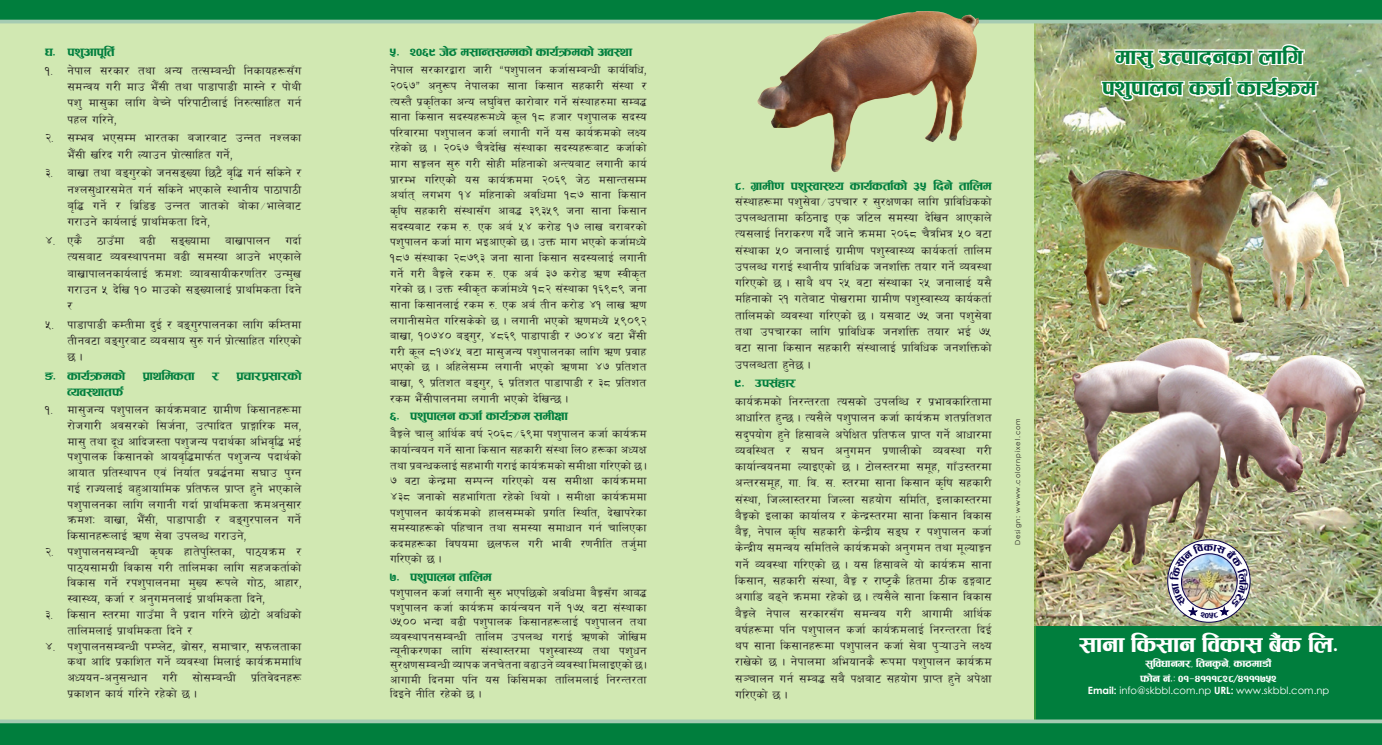
<style>
.page{position:relative;width:1382px;height:745px;background:#fff}
.page>*{position:absolute;margin:0;border:0;box-sizing:border-box;transform-origin:0 0}
.t1{font:27.5px "Ganesh";color:#fff}
.t2{font:26.25px/31.5px "Ganesh";color:#007e3d;text-align:center}
.t3{font:14.75px/16.2px "Preeti";color:#231f20}
.t4{font:14.75px/16.2px "Ganesh";color:#007e3d}
.t5{font:14.38px/15.6px "Preeti";color:#231f20;text-align:justify}
.t6{font:12.5px "Ganesh";color:#fff}
.t7{font:10px "Century Gothic";color:#fff}
.t8{font:6.88px "Century Gothic";letter-spacing:.12em;color:#231f20}
.s1{font-family:"Ganesh";color:#007e3d}
.s2{font-weight:700}
</style>
<div class="page">
<img style="left:1035px;top:23px;width:347px;height:603px">
<div style="left:1035px;top:626px;width:347px;height:118px;background:#007e3d"></div>
<div style="left:0;top:0;width:1035px;height:744px;background:#d1e8b2"></div>
<svg style="left:1100px;top:42px;width:220px;height:64px"></svg>
<svg style="left:0;top:0;width:1382px;height:23px;background:#15884c"></svg>
<svg style="left:0;top:719px;width:1382px;height:25px"></svg>
<img style="left:1063px;top:337px;width:303px;height:234px">
<img style="left:1067px;top:130px;width:272px;height:201px">
<img style="left:757px;top:11px;width:222px;height:161px">
<img style="left:1169px;top:542px;width:80px;height:76px">
<p class="t4" style="left:45px;top:45px;width:74px">3= kz'cfk"lt{</p>
<p class="t3" style="left:68px;top:62px;width:238px;text-indent:-22px">!= g]kfn ;/sf/ tyf cGo tT;DaGwL lgsfox¿;Fu ;dGjo u/L dfp e}F;L tyf kf8fkf8L df:g]/ kf]yL kz' df;'sf nflu a]Rg] kl/kf6LnfO{ lg?T;flxt ug{ kxn ul/g],</p>
<p class="t3" style="left:68px;top:130px;width:236px;text-indent:-22px">@= ;Dej eP;Dd ef/tsf ahf/af6 pGgt gZnsf e}F;L vl/b u/L Nofpg k|f]T;flxt ug]{,</p>
<p class="t3" style="left:68px;top:165px;width:236px;text-align:justify;text-indent:-22px">#= afv|f tyf aª\u'/sf]hg;ª\Vof l56}j[l4 ug{ ;lsg]/ gZn;'wf/;d]t ug{ ;lsg]ePsfn]:yfgLo kf7fkf7L a[l¢ ug]{ / la|l8ª pGgt hftsf] af]sf÷efn]af6 u/fpg]sfo{nfO{ k|fyldstf lbg],</p>
<p class="t3" style="left:68px;top:232px;width:241px;text-indent:-22px">$= Ps} 7fpFdf a9L ;ª\Vofdf afv|fkfng ubf{ To;af6 Joj:yfkgdf a9L ;d:of cfpg] ePsfn] afv|fkfngsfo{nfO{ qmdzM Jofj;foLs/0flt/ pGd'v u/fpg % b]lv !) dfpsf];ª\VofnfO{ k|fyldstf lbg] /</p>
<p class="t3" style="left:68px;top:316px;width:241px;text-indent:-22px">%= kf8fkf8L sDtLdf b'O{ / aª\u'/kfngsf nflu slDtdf tLgj6f aª\u'/af6 Joj;fo ;'? ug{ k|f]T;flxt ul/Psf]<br>5 .</p>
<p class="t4" style="left:68px;top:369px;width:241px;text-indent:-22px">ª= sfo{qmdsf] k|fyldstf / k|rf/k|;f/sf]<br>Joj:yftkm{</p>
<p class="t3" style="left:68px;top:401px;width:241px;line-height:15.8px;text-indent:-22px">!= df;'hGo kz'kfng sfo{qmdaf6 u|fdL0f ls;fgx¿df /f]huf/L cj;/sf] l;h{gf, pTkflbt k|fËfl/s dn, df;'tyf b"w cflbh:tf kz'hGo kbfy{sf clej[l4 eO{ kz'kfns ls;fgsf] cfoj[l4dfkm{t kz'hGo kbfy{sf] cfoft k|lt:yfkg Pj+ lgof{t k|j4{gdf ;3fp k'Ug uO{ /fHonfO{ ax'cfoflds k|ltkmn k|fKt x'g]ePsfn] kz'kfngsf nflu nufgL ubf{ k|fyldstf qmdcg';f/ qmdzM afv|f, e}F;L, kf8fkf8L / aª\u'/kfng ug]{ ls;fgx¿nfO{ C0f ;]jf pknAw u/fpg],</p>
<p class="t3" style="left:68px;top:543px;width:241px;line-height:15.8px;text-indent:-22px">@= kz'kfng;DaGwL s[ifs xft]k'l:tsf, kf7\oqmd / kf7\o;fdu|L ljsf; u/L tflndsf nflu ;xhstf{sf] ljsf; ug]{ /kz'kfngdf d'Vo ¿kn] uf]7, cfxf/, :jf:Yo, shf{ / cg'udgnfO{ k|fyldstf lbg],</p>
<p class="t3" style="left:68px;top:606px;width:241px;line-height:15.8px;text-indent:-22px">#= ls;fg :t/df ufpFdf g}k|bfg ul/g]5f]6f]cjlwsf] tflndnfO{ k|fyldstf lbg]/</p>
<p class="t3" style="left:68px;top:638px;width:236px;line-height:15.9px;text-align:justify;text-indent:-22px">$= kz'kfng;DaGwL kDKn]6, a|f];/, ;dfrf/, ;kmntfsf syf cflb k|sflzt ug]{ Joj:yf ldnfO{ sfo{qmddfly cWoog–cg';Gwfg u/L ;f];DaGwL k|ltj]bgx¿ k|sfzg sfo{ ul/g]/x]sf]5 .</p>
<p class="t4" style="left:390px;top:45px;width:244px">%= @)^( h]7 d;fGt;Ddsf]sfo{qmdsf]cj:yf</p>
<p class="t5" style="left:390px;top:62px;width:264px;text-align:left">g]kfn ;/sf/åf/f hf/L ækz'kfng shf{;DaGwL sfo{ljlw, @)^&amp;Æ cg'¿k g]kfnsf ;fgf ls;fg ;xsf/L ;+:yf / To:t}k|s[ltsf cGo n3'ljQ sf/f]af/ ug]{ ;+:yfx?df ;Da4 ;fgf ls;fg ;b:ox¿dWo]s"n !* xhf/ kz'kfns ;b:o kl/jf/df kz'kfng shf{ nufgL ug]{ o; sfo{qmdsf]nIo /x]sf] 5 . @)^&amp; r}qb]lv ;+:yfsf ;b:ox¿af6 shf{sf] dfu ;Íng ;'? u/L ;f]xL dlxgfsf]cGToaf6 nufgL sfo{ k|f/De ul/Psf] o; sfo{qmddf @)^( h]7 d;fGt;Dd cyf{t\ nueu !$ dlxgfsf] cjlwdf !*&amp; ;fgf ls;fg s[lif ;xsf/L ;+:yf;Fu cfa4 #(#%( hgf ;fgf ls;fg ;b:oaf6 /sd ?= Ps ca{ %$ s/f]8 !&amp; nfv a/fa/sf] kz'kfng shf{ dfu eOcfPsf]5 . pQm dfu ePsf]shf{dWo] !*&amp; ;+:yfsf @*&amp;(# hgf ;fgf ls;fg ;b:onfO{ nufgL ug]{ u/L a}Ín] /sd ?= Ps ca{ #&amp; s/f]8 C0f :jLs[t u/]sf]5 . pQm :jLs[t shf{dWo]!*@ ;+:yfsf !^(*( hgf ;fgf ls;fgnfO{ /sd ?= Ps ca{ tLg s/f]8 $! nfv C0f nufgL;d]t ul/;s]sf]5 . nufgL ePsf]C0fdWo]%()(@ afv|f, !)&amp;$) aª\u'/, $*^( kf8fkf8L / &amp;)$$ j6f e}F;L u/L s"n *!&amp;$% j6f df;'hGo kz'kfngsf nflu C0f k|jfx ePsf] 5 . clxn];Dd nufgL ePsf] C0fdf $&amp; k|ltzt afv|f, ( k|ltzt aª\u'/, ^ k|ltzt kf8fkf8L / #* k|ltzt /sd e}F;Lkfngdf nufgL ePsf]b]lvG5 .</p>
<p class="t4" style="left:390px;top:408px;width:179px">^= kz'kfng shf{sfo{qmd ;dLIff</p>
<p class="t5" style="left:390px;top:426px;width:258px">a}Ín]rfn'cfly{s jif{ @)^*÷^(df kz'kfng shf{ sfo{qmd sfof{Gjog ug]{;fgf ls;fg ;xsf/L ;+:yf ln) x¿sf cWoIf tyf k|aGwsnfO{;xefuL u/fO{sfo{qmdsf];dLIff ul/Psf]5 . &amp; j6f s]Gb|df ;DkGg ul/Psf] o; ;dLIff sfo{qmddf $#* hgfsf] ;xeflutf /x]sf] lyof] . ;dLIff sfo{qmddf kz'kfng sfo{qmdsf] xfn;Ddsf] k|ult l:ylt, b]vfk/]sf ;d:ofx¿sf]klxrfg tyf ;d:of ;dfwfg ug{ rflnPsf sbdx¿sf ljifodf 5nkmn u/L efjL /0fgLlt th'{df ul/Psf]5 .</p>
<p class="t4" style="left:390px;top:569px;width:103px">&amp;= kz'kfng tflnd</p>
<p class="t5" style="left:390px;top:585px;width:258px;line-height:14.4px">kz'kfng shf{ nufgL ;'? ePkl5sf]cjlwdf a}Í;Fu cfa4 kz'kfng shf{ sfo{qmd sfo{Gjog ug]{ !&amp;% j6f ;+:yfsf &amp;%)) eGbf a9L kz'kfns ls;fgx¿nfO{ kz'kfng tyf Joj:yfkg;DaGwL tflnd pknAw u/fO{ C0fsf] hf]lvd Go"gLs/0fsf nflu ;+:yf:t/df kz':jf:Yo tyf kz'wg ;'/If0f;DaGwL Jofks hgr]tgf a9fpg]Joj:yf ldnfOPsf]5 . cfufdL lbgdf klg o; lsl;dsf tflndnfO{ lg/Gt/tf lbOg]gLlt /x]sf]5 .</p>
<p class="t3" style="left:735px;top:177px;width:264px"><span class="s1">*= u|fdL0f kz':jf:Yo sfo{stf{sf]#% lbg]tflnd </span>;+:yfx¿df kz';]jf÷pkrf/ / ;'/If0fsf nflu k|fljlwssf] pknAwtfdf sl7gfO Ps hl6n ;d:of b]lvg cfPsfn] To;nfO{ lg/fs/0f ub{}hfg]qmddf @)^* r}qleq %) j6f ;+:yfsf %) hgfnfO{ u|fdL0f kz':jf:Yo sfo{stf{ tflnd pknAw u/fO{ :yfgLo k|fljlws hgzlQm tof/ ug]{ Joj:yf ul/Psf]5 . ;fy}yk @% j6f ;+:yfsf @% hgfnfO{ o;} dlxgfsf]@! ut]af6 kf]v/fdf u|fdL0f kz':jf:Yo sfo{stf{ tflndsf]Joj:yf ul/Psf]5 . o;af6 &amp;% hgf kz';]jf tyf pkrf/sf nflu k|fljlws hgzlQm tof/ eO{ &amp;% j6f ;fgf ls;fg ;xsf/L ;+:yfnfO{ k|fljlws hgzlQmsf] pknAwtf x'g]5 .</p>
<p class="t4" style="left:735px;top:376px;width:62px">(= pk;+xf/</p>
<p class="t3" style="left:735px;top:393px;width:261px">sfo{qmdsf] lg/Gt/tf To;sf] pknlAw / k|efjsfl/tfdf cfwfl/t x'G5 . To;}n]kz'kfng shf{ sfo{qmd ztk|ltzt ;b'kof]u x'g]lx;fan]ck]lIft k|ltkmn k|fKt ug]{ cfwf/df Jojl:yt / ;3g cg'udg k|0ffnLsf] Joj:yf u/L sfof{Gjogdf NofOPsf]5 . 6f]n:t/df ;d"x, ufFp:t/df cGt/;d"x, uf= lj= ;= :t/df ;fgf ls;fg s[lif ;xsf/L ;+:yf, lhNnf:t/df lhNnf ;xof]u ;ldlt, Onfsf:t/df a}Ísf]Onfsf sfof{no / s]Gb|:t/df ;fgf ls;fg ljsf; a}Í, g]kfn s[lif ;xsf/L s]Gb|Lo ;ª\3 / kz'kfng shf{ s]Gb|Lo ;dGjo ;ldltn]sfo{qmdsf]cg'udg tyf d"NofÍg ug]{ Joj:yf ul/Psf]5 . o; lx;fan]of]sfo{qmd ;fgf ls;fg, ;xsf/L ;+:yf, a}Í / /fi6«s}lxtdf 7Ls 9Ëaf6 cufl8 a9\g]qmddf /x]sf]5 . To;}n];fgf ls;fg ljsf; a}Ín] g]kfn ;/sf/;Fu ;dGjo u/L cfufdL cfly{s jif{x¿df klg kz'kfng shf{ sfo{qmdnfO{ lg/Gt/tf lbO{ yk ;fgf ls;fgx¿df kz'kfng shf{ ;]jf k'¥ofpg]nIo /fv]sf]5 . g]kfndf cleofgs}¿kdf kz'kfng sfo{qmd ;~rfng ug{ ;Da4 ;a}kIfaf6 ;xof]u k|fKt x'g]ck]Iff ul/Psf]5 .</p>
<p class="t8" style="left:1013px;top:545px;width:128px;rotate:-90deg">Design: wwww.colornpixel.com</p>
<p class="t2" style="left:1102px;top:43px;width:216px">df;'pTkfbgsf nflu kz'kfng shf{sfo{qmd</p>
<p class="t1" style="left:1080px;top:632px;width:259px">;fgf ls;fg ljsf; a}+s ln=</p>
<p class="t6" style="left:1145px;top:657px;width:133px">;'ljwfgu/, ltgs¬g], sf7df8f}+</p>
<p class="t6" style="left:1140px;top:672px;width:138px">kmf]g g+=M )!—$!!!*@*÷$!!!&amp;%@</p>
<p class="t7" style="left:1088px;top:683px;width:243px"><span class="s2">Email:</span> info@skbbl.com.np <span class="s2">URL:</span> www.skbbl.com.np</p>
</div>
